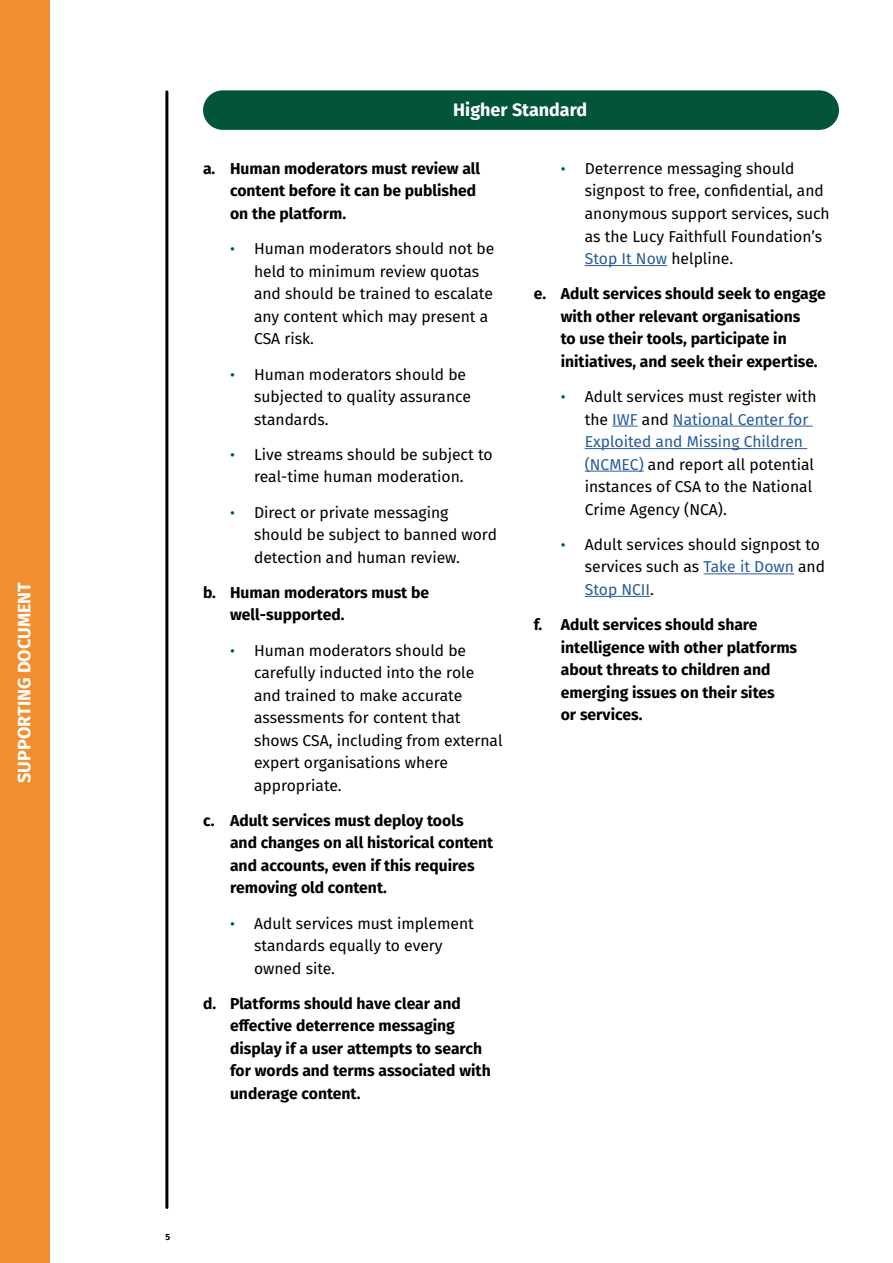
<style>
.page{position:relative;width:893px;height:1263px;background:#fff}
.page>*{position:absolute;margin:0;border:0;box-sizing:border-box;transform-origin:0 0}
.t1{font:700 18px "Fira Sans";color:#fff}
.t2{font:15.75px/22.5px "Fira Sans";color:#000}
.t3{font:700 15.75px/22.5px "Fira Sans";color:#000}
.t4{font:700 9px "Fira Sans";color:#000}
.s1{font-size:15px;color:#025637}
.s2{color:#275b9b}
</style>
<div class="page">
<hr style="left:585px;top:265px;width:82px;height:1px;background:#275b9b">
<svg style="left:612px;top:426px;width:26px;height:1px"></svg>
<hr style="left:673px;top:426px;width:140px;height:1px;background:#275b9b">
<hr style="left:585px;top:448px;width:222px;height:1px;background:#275b9b">
<hr style="left:585px;top:471px;width:59px;height:1px;background:#275b9b">
<hr style="left:703px;top:573px;width:91px;height:1px;background:#275b9b">
<hr style="left:585px;top:596px;width:65px;height:1px;background:#275b9b">
<div style="left:203px;top:90px;width:636px;height:40px;background:#025637;border-radius:20px"></div>
<div style="left:0;top:0;width:50px;height:1263px;background:#f28d30"></div>
<hr style="left:165px;top:92px;width:3px;height:1115px;background:#000">
<p class="t1" style="left:9px;top:783px;width:202px;rotate:-90deg">SUPPORTING DOCUMENT</p>
<p class="t1" style="left:453px;top:94px;width:136px">Higher Standard</p>
<p class="t3" style="left:230px;top:156px;width:252px;text-indent:-27px">a. Human moderators must review all content before it can be published on the platform.</p>
<p class="t2" style="left:254px;top:237px;width:242px;text-indent:-24px"><span class="s1">•</span> Human moderators should not be held to minimum review quotas and should be trained to escalate any content which may present a<br>CSA risk.</p>
<p class="t2" style="left:254px;top:362px;width:218px;text-indent:-24px"><span class="s1">•</span> Human moderators should be subjected to quality assurance standards.</p>
<p class="t2" style="left:230px;top:443px;width:264px;text-align:center"><span class="s1">•</span> Live streams should be subject to real-time human moderation.</p>
<p class="t2" style="left:254px;top:500px;width:244px;text-indent:-24px"><span class="s1">•</span> Direct or private messaging should be subject to banned word detection and human review.</p>
<p class="t3" style="left:230px;top:580px;width:201px;text-indent:-27px">b. Human moderators must be well-supported.</p>
<p class="t2" style="left:254px;top:638px;width:250px;text-indent:-24px"><span class="s1">•</span> Human moderators should be carefully inducted into the role and trained to make accurate assessments for content that shows CSA, including from external expert organisations where appropriate.</p>
<p class="t3" style="left:230px;top:808px;width:265px;text-indent:-27px">c. Adult services must deploy tools and changes on all historical content and accounts, even if this requires removing old content.</p>
<p class="t2" style="left:254px;top:911px;width:221px;text-indent:-24px"><span class="s1">•</span> Adult services must implement standards equally to every owned site.</p>
<p class="t3" style="left:230px;top:991px;width:262px;text-indent:-27px">d. Platforms should have clear and effective deterrence messaging display if a user attempts to search for words and terms associated with underage content.</p>
<p class="t2" style="left:585px;top:157px;width:246px;text-indent:-24px"><span class="s1">•</span> Deterrence messaging should signpost to free, confidential, and anonymous support services, such as the Lucy Faithfull Foundation’s<br><span class="s2">Stop It Now</span> helpline.</p>
<p class="t3" style="left:561px;top:281px;width:267px;text-indent:-27px">e. Adult services should seek to engage with other relevant organisations<br>to use their tools, participate in initiatives, and seek their expertise.</p>
<p class="t2" style="left:585px;top:385px;width:233px;text-indent:-24px"><span class="s1">•</span> Adult services must register with the <span class="s2">IWF</span> and <span class="s2">National Center for<br>Exploited and Missing Children (NCMEC)</span> and report all potential instances of CSA to the National<br>Crime Agency (NCA).</p>
<p class="t2" style="left:585px;top:533px;width:242px;text-indent:-24px"><span class="s1">•</span> Adult services should signpost to services such as <span class="s2">Take it Down</span> and<br><span class="s2">Stop NCII</span>.</p>
<p class="t3" style="left:561px;top:612px;width:238px;text-indent:-27px">f. Adult services should share intelligence with other platforms about threats to children and emerging issues on their sites<br>or services.</p>
<p class="t4" style="left:165px;top:1229px;width:6px">5</p>
</div>
